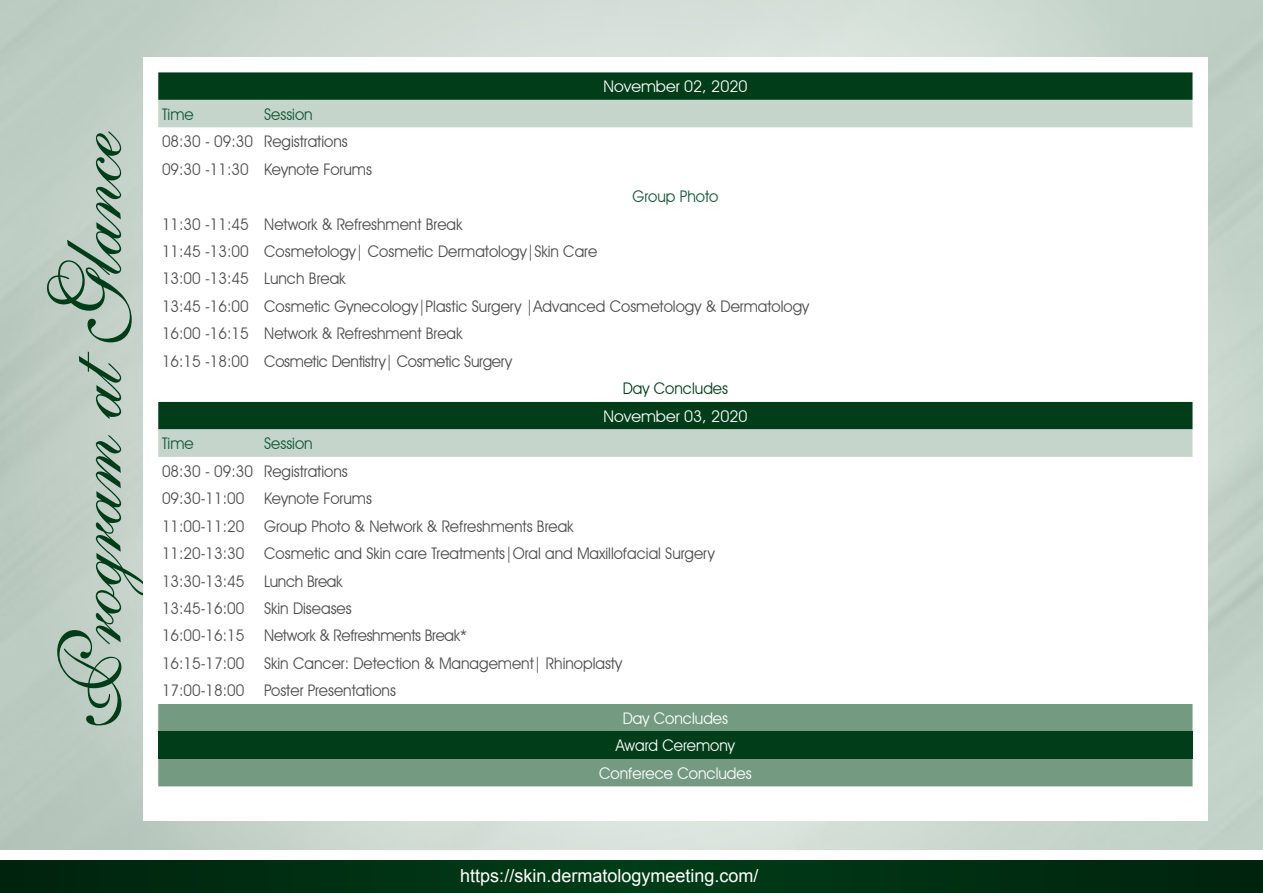
<style>
.page{position:relative;width:1263px;height:893px;background:#fff}
.page>*{position:absolute;margin:0;border:0;box-sizing:border-box;transform-origin:0 0}
.t1{font:87.75px "English 111 Presto BT";color:#003d18}
.t2{font:18px "Arial";color:#fff}
.t3{font:16.05px/27.5px "Avant Garde IT Cby BT";color:#4d4d4f;scale:.95 1}
.t4{font:16.05px/27.5px "Avant Garde IT Cby BT";color:#fff;text-align:center;scale:.95 1}
.t5{font:16.05px "Avant Garde IT Cby BT";color:#115836;scale:.95 1}
.t6{font:16.05px "Avant Garde IT Cby BT";color:#fff}
.t7{font:16.05px "Avant Garde IT Cby BT";color:#003d18;scale:.95 1}
</style>
<div class="page">
<div style="left:0;top:860px;width:1263px;height:33px;background:#002f12"></div>
<svg style="left:158px;top:72px;width:1034px;height:28px;background:#05411d"></svg>
<svg style="left:158px;top:100px;width:1034px;height:357px"></svg>
<div style="left:158px;top:704px;width:1034px;height:82px;background:#759a82"></div>
<div style="left:158px;top:731px;width:1034px;height:28px;background:#003d18"></div>
<h1 class="t1" style="left:38px;top:731px;width:601px;rotate:-90deg">Program atGlance</h1>
<p class="t5" style="left:162px;top:104px;width:35px">Time</p>
<p class="t5" style="left:264px;top:104px;width:53px">Session</p>
<p class="t3" style="left:162px;top:128px;width:222px">08:30 - 09:30 Registrations<br>09:30 -11:30 Keynote Forums</p>
<p class="t6" style="left:603px;top:77px;width:146px">November 02, 2020</p>
<p class="t5" style="left:632px;top:187px;width:92px">Group Photo</p>
<p class="t3" style="left:162px;top:210px;width:683px">11:30 -11:45 Network &amp; Refreshment Break<br>11:45 -13:00 Cosmetology| Cosmetic Dermatology|Skin Care<br>13:00 -13:45 Lunch Break<br>13:45 -16:00 Cosmetic Gynecology|Plastic Surgery |Advanced Cosmetology &amp; Dermatology 16:00 -16:15 Network &amp; Refreshment Break<br>16:15 -18:00 Cosmetic Dentistry| Cosmetic Surgery</p>
<p class="t7" style="left:623px;top:379px;width:112px">Day Concludes</p>
<p class="t6" style="left:603px;top:406px;width:146px">November 03, 2020</p>
<p class="t5" style="left:162px;top:434px;width:35px">Time</p>
<p class="t5" style="left:264px;top:434px;width:53px">Session</p>
<p class="t3" style="left:162px;top:457px;width:583px">08:30 - 09:30 Registrations<br>09:30-11:00 Keynote Forums<br>11:00-11:20 Group Photo &amp; Network &amp; Refreshments Break<br>11:20-13:30 Cosmetic and Skin care Treatments|Oral and Maxillofacial Surgery 13:30-13:45 Lunch Break<br>13:45-16:00 Skin Diseases<br>16:00-16:15 Network &amp; Refreshments Break*<br>16:15-17:00 Skin Cancer: Detection &amp; Management| Rhinoplasty<br>17:00-18:00 Poster Presentations</p>
<p class="t4" style="left:599px;top:704px;width:162px">Day Concludes<br>Award Ceremony<br>Conferece Concludes</p>
<p class="t2" style="left:460px;top:864px;width:300px">https://skin.dermatologymeeting.com/</p>
</div>
